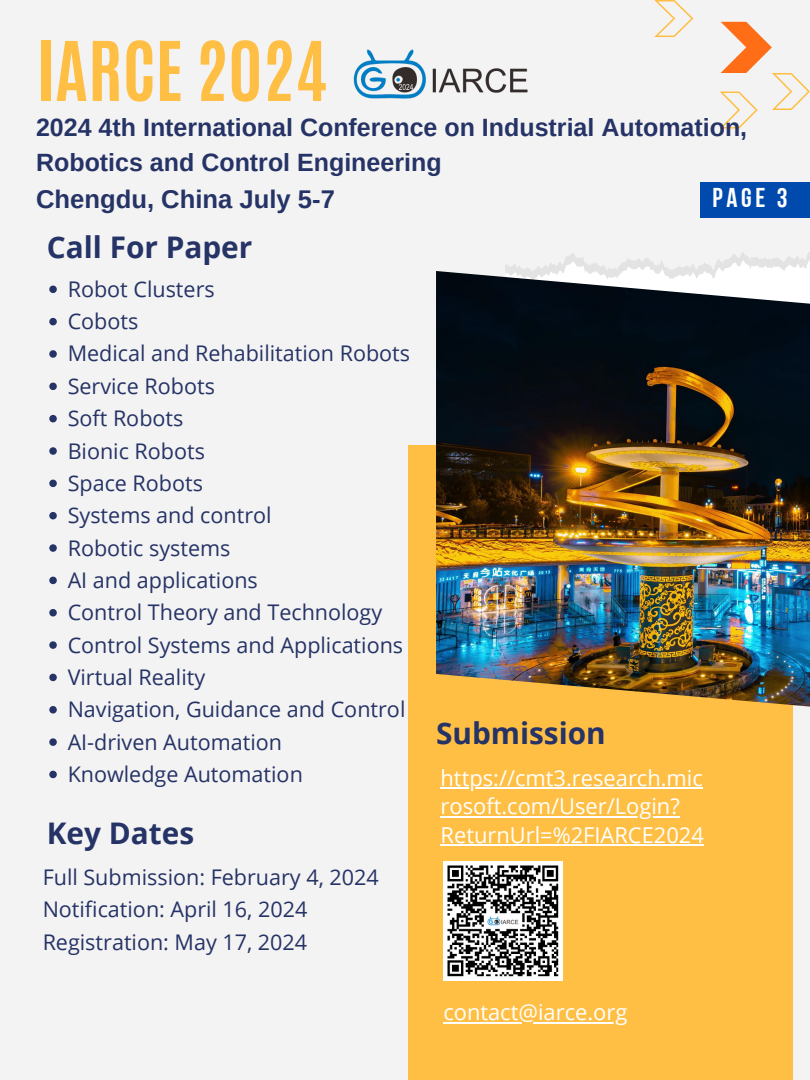
<style>
.page{position:relative;width:810px;height:1080px;background:#f4f3f3}
.page>*{position:absolute;margin:0;border:0;box-sizing:border-box;transform-origin:0 0}
.t1{font:700 69.88px "Antonio";color:#ffbf44}
.t2{font:700 29.81px "Open Sans";color:#253366}
.t3{font:27.19px "Bebas Neue Cyrillic";color:#fff}
.t4{font:700 25.62px "Arimo";color:#253366}
.t5{font:700 25px/34.7px "Arimo";color:#253366}
.t6{font:21.88px/28.6px "Open Sans";color:#fff}
.t7{font:21.56px "Open Sans";color:#253366}
</style>
<div class="page">
<div style="left:408px;top:446px;width:385px;height:634px;background:#ffbf44"></div>
<svg style="left:505px;top:252px;width:305px;height:19px"></svg>
<img style="left:436px;top:271px;width:374px;height:436px">
<svg style="left:654px;top:0;width:39px;height:37px"></svg>
<svg style="left:720px;top:22px;width:90px;height:106px"></svg>
<img style="left:353px;top:49px;width:175px;height:50px">
<img style="left:443px;top:862px;width:119px;height:119px">
<svg style="left:49px;top:286px;width:8px;height:7px"></svg>
<svg style="left:49px;top:318px;width:8px;height:7px"></svg>
<svg style="left:49px;top:350px;width:8px;height:8px"></svg>
<svg style="left:49px;top:383px;width:8px;height:7px"></svg>
<svg style="left:49px;top:415px;width:8px;height:7px"></svg>
<svg style="left:49px;top:447px;width:8px;height:8px"></svg>
<svg style="left:49px;top:480px;width:8px;height:7px"></svg>
<svg style="left:49px;top:512px;width:8px;height:7px"></svg>
<svg style="left:49px;top:544px;width:8px;height:8px"></svg>
<svg style="left:49px;top:577px;width:8px;height:7px"></svg>
<svg style="left:49px;top:609px;width:8px;height:7px"></svg>
<svg style="left:49px;top:641px;width:8px;height:8px"></svg>
<svg style="left:49px;top:674px;width:8px;height:7px"></svg>
<svg style="left:49px;top:706px;width:8px;height:8px"></svg>
<svg style="left:49px;top:738px;width:8px;height:8px"></svg>
<svg style="left:49px;top:771px;width:8px;height:7px"></svg>
<hr style="left:441px;top:787px;width:262px;height:2px;background:#fff">
<hr style="left:441px;top:816px;width:239px;height:2px;background:#fff">
<hr style="left:441px;top:844px;width:263px;height:2px;background:#fff">
<hr style="left:443px;top:1022px;width:184px;height:1px;background:#fff">
<div style="left:701px;top:182px;width:109px;height:36px;background:#004aad"></div>
<h4 class="t1" style="left:36px;top:21px;width:293px">IARCE 2024</h4>
<h4 class="t5" style="left:36px;top:110px;width:713px">2024 4th International Conference on Industrial Automation,<br>Robotics and Control Engineering</h4>
<p class="t4" style="left:36px;top:185px;width:300px">Chengdu, China July 5-7</p>
<p class="t3" style="left:713px;top:186px;width:77px">PAGE 3</p>
<h2 class="t2" style="left:47px;top:226px;width:207px">Call For Paper</h2>
<p class="t7" style="left:68px;top:274px;width:149px">Robot Clusters</p>
<h3 class="t7" style="left:68px;top:306px;width:72px">Cobots</h3>
<p class="t7" style="left:68px;top:338px;width:344px">Medical and Rehabilitation Robots</p>
<p class="t7" style="left:68px;top:371px;width:149px">Service Robots</p>
<p class="t7" style="left:68px;top:403px;width:117px">Soft Robots</p>
<p class="t7" style="left:68px;top:435px;width:139px">Bionic Robots</p>
<p class="t7" style="left:68px;top:468px;width:137px">Space Robots</p>
<p class="t7" style="left:68px;top:500px;width:205px">Systems and control</p>
<p class="t7" style="left:68px;top:533px;width:164px">Robotic systems</p>
<p class="t7" style="left:68px;top:565px;width:192px">AI and applications</p>
<p class="t7" style="left:68px;top:597px;width:316px">Control Theory and Technology</p>
<p class="t7" style="left:68px;top:630px;width:337px">Control Systems and Applications</p>
<p class="t7" style="left:68px;top:662px;width:139px">Virtual Reality</p>
<p class="t7" style="left:68px;top:694px;width:339px">Navigation, Guidance and Control</p>
<p class="t7" style="left:68px;top:727px;width:216px">AI-driven Automation</p>
<p class="t7" style="left:68px;top:759px;width:237px">Knowledge Automation</p>
<p class="t6" style="left:441px;top:763px;width:264px">https://cmt3.research.mic</p>
<p class="t6" style="left:441px;top:792px;width:265px">rosoft.com/User/Login?<br>ReturnUrl=%2FIARCE2024</p>
<p class="t2" style="left:436px;top:712px;width:171px">Submission</p>
<h3 class="t2" style="left:47px;top:812px;width:149px">Key Dates</h3>
<p class="t7" style="left:43px;top:862px;width:338px">Full Submission: February 4, 2024</p>
<p class="t7" style="left:43px;top:894px;width:266px">Notification: April 16, 2024</p>
<p class="t7" style="left:43px;top:927px;width:266px">Registration: May 17, 2024</p>
<h3 class="t6" style="left:443px;top:997px;width:185px">contact@iarce.org</h3>
</div>
